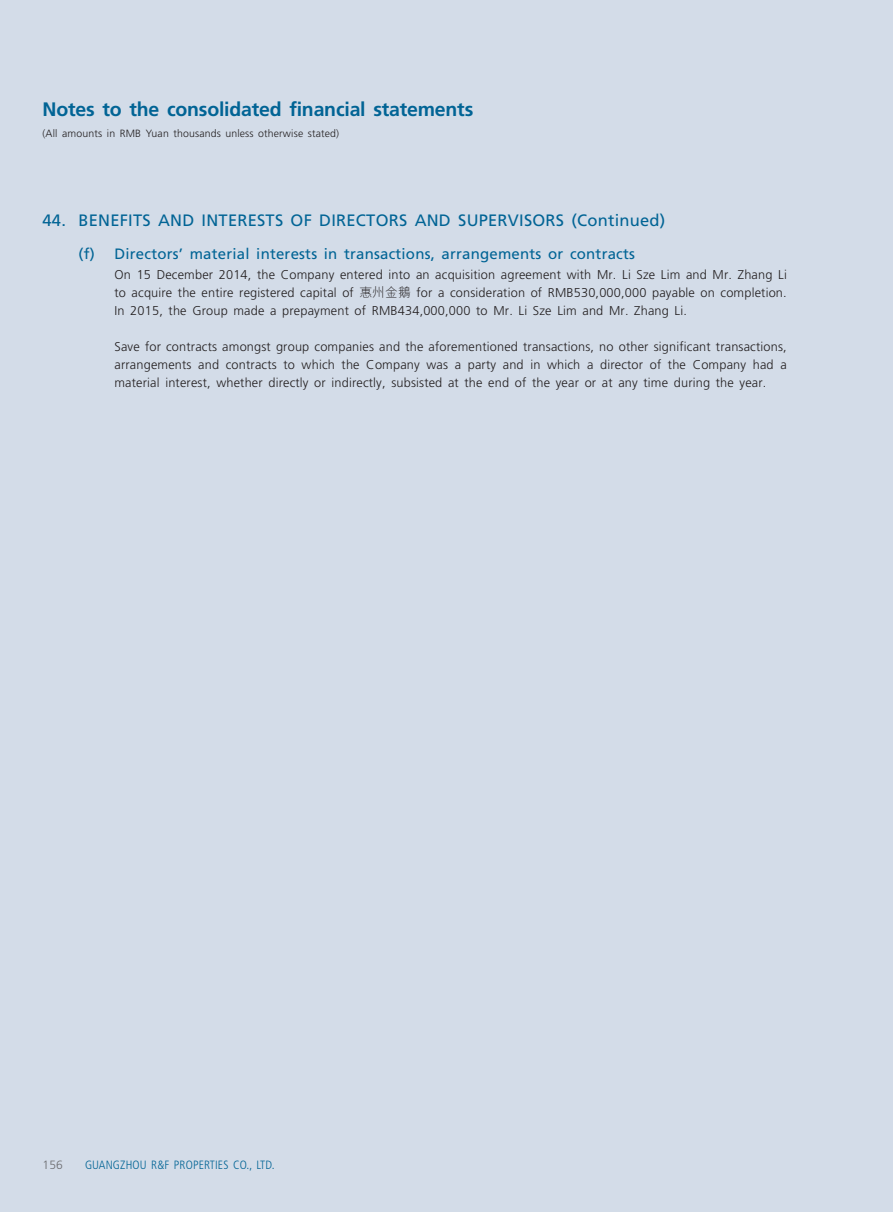
<style>
.page{position:relative;width:893px;height:1212px;background:#d3dce8}
.page>*{position:absolute;margin:0;border:0;box-sizing:border-box;transform-origin:0 0}
.t1{font:700 19.5px "Frutiger LT Std";letter-spacing:-.01em;color:#016495}
._03_H1{font:16.5px "Frutiger LT Std";letter-spacing:.015em;color:#016495}
._04___H2{font:15px "Frutiger LT Std";letter-spacing:.015em;color:#016495}
._13_____P4{font:300 12.75px/18px "Frutiger LT Std";letter-spacing:.015em;color:#231f20;text-align:justify}
.t2{font:300 condensed 12px "Frutiger LT Std";letter-spacing:.01em;color:#016495}
.t3{font:300 12px "Frutiger LT Std";color:#6c6d70}
.t4{font:300 10.5px "Frutiger LT Std";letter-spacing:.015em;color:#231f20}
.s1{font-family:"M Hei HK"}
</style>
<div class="page">
<h1 class="t1" style="left:43px;top:98px;width:432px">Notes to the consolidated financial statements</h1>
<p class="t4" style="left:43px;top:127px;width:298px">(All amounts in RMB Yuan thousands unless otherwise stated)</p>
<p class="_03_H1" style="left:43px;top:211px;width:624px">44. BENEFITS AND INTERESTS OF DIRECTORS AND SUPERVISORS (Continued)</p>
<p class="_04___H2" style="left:79px;top:245px;width:558px">(f) Directors’ material interests in transactions, arrangements or contracts</p>
<p class="_13_____P4" style="left:115px;top:266px;width:674px">On 15 December 2014, the Company entered into an acquisition agreement with Mr. Li Sze Lim and Mr. Zhang Li to acquire the entire registered capital of <span class="s1">惠州金鵝</span> for a consideration of RMB530,000,000 payable on completion.<br>In 2015, the Group made a prepayment of RMB434,000,000 to Mr. Li Sze Lim and Mr. Zhang Li.</p>
<p class="_13_____P4" style="left:115px;top:338px;width:674px">Save for contracts amongst group companies and the aforementioned transactions, no other significant transactions, arrangements and contracts to which the Company was a party and in which a director of the Company had a material interest, whether directly or indirectly, subsisted at the end of the year or at any time during the year.</p>
<p class="t3" style="left:43px;top:1158px;width:22px">156</p>
<p class="t2" style="left:85px;top:1158px;width:191px">GUANGZHOU R&amp;F PROPERTIES CO., LTD.</p>
</div>
